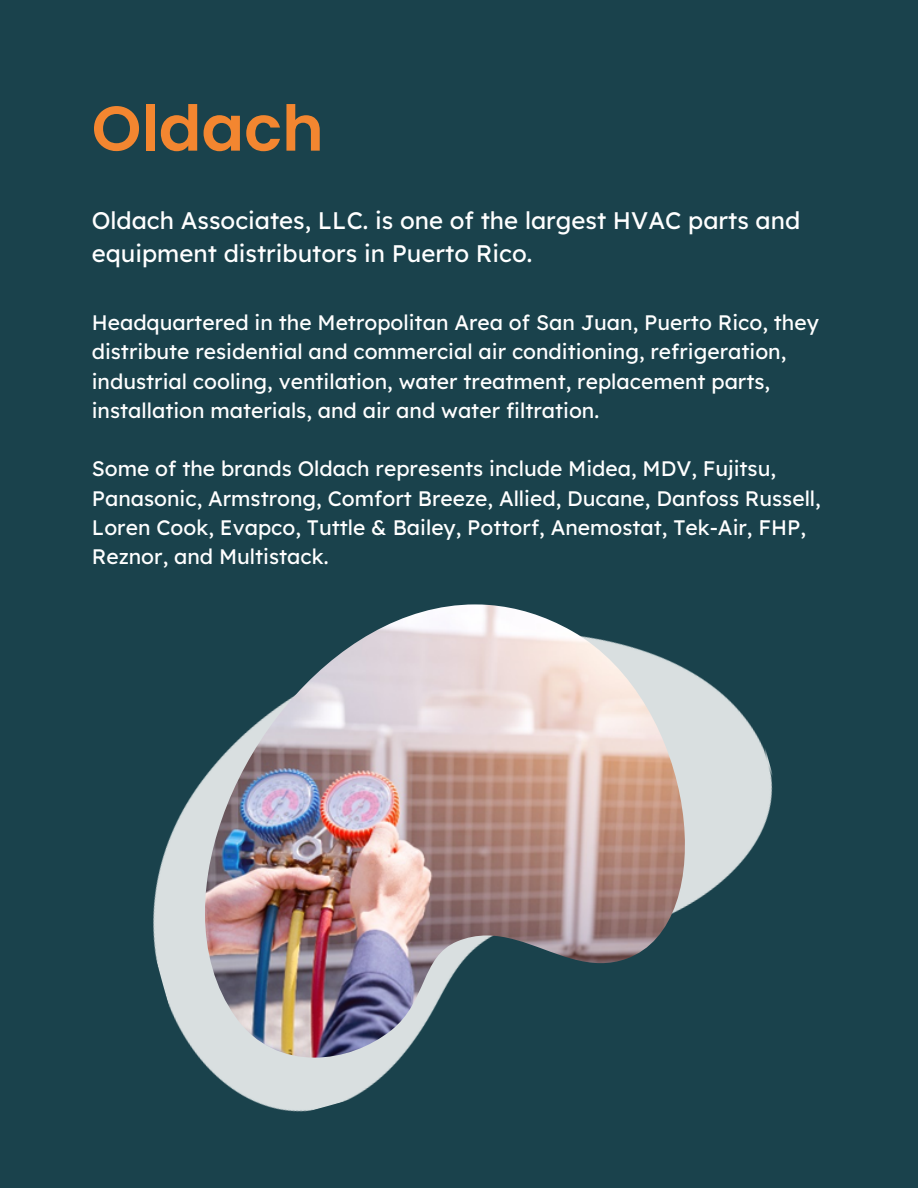
<style>
.page{position:relative;width:918px;height:1188px;background:#1a424c}
.page>*{position:absolute;margin:0;border:0;box-sizing:border-box;transform-origin:0 0}
.t1{font:600 63px "Poppins";color:#f38630}
.t2{font:24px/32.7px "Lexend";color:#fff}
.t3{font:21px/29.2px "Lexend";color:#fff}
</style>
<div class="page">
<img style="left:153px;top:668px;width:620px;height:444px">
<img style="left:205px;top:604px;width:480px;height:454px">
<p class="t1" style="left:92px;top:85px;width:233px">Oldach</p>
<p class="t2" style="left:92px;top:204px;width:710px">Oldach Associates, LLC. is one of the largest HVAC parts and equipment distributors in Puerto Rico.</p>
<p class="t3" style="left:92px;top:308px;width:729px">Headquartered in the Metropolitan Area of San Juan, Puerto Rico, they distribute residential and commercial air conditioning, refrigeration, industrial cooling, ventilation, water treatment, replacement parts, installation materials, and air and water filtration.</p>
<p class="t3" style="left:92px;top:454px;width:731px">Some of the brands Oldach represents include Midea, MDV, Fujitsu, Panasonic, Armstrong, Comfort Breeze, Allied, Ducane, Danfoss Russell, Loren Cook, Evapco, Tuttle &amp; Bailey, Pottorf, Anemostat, Tek-Air, FHP, Reznor, and Multistack.</p>
</div>
